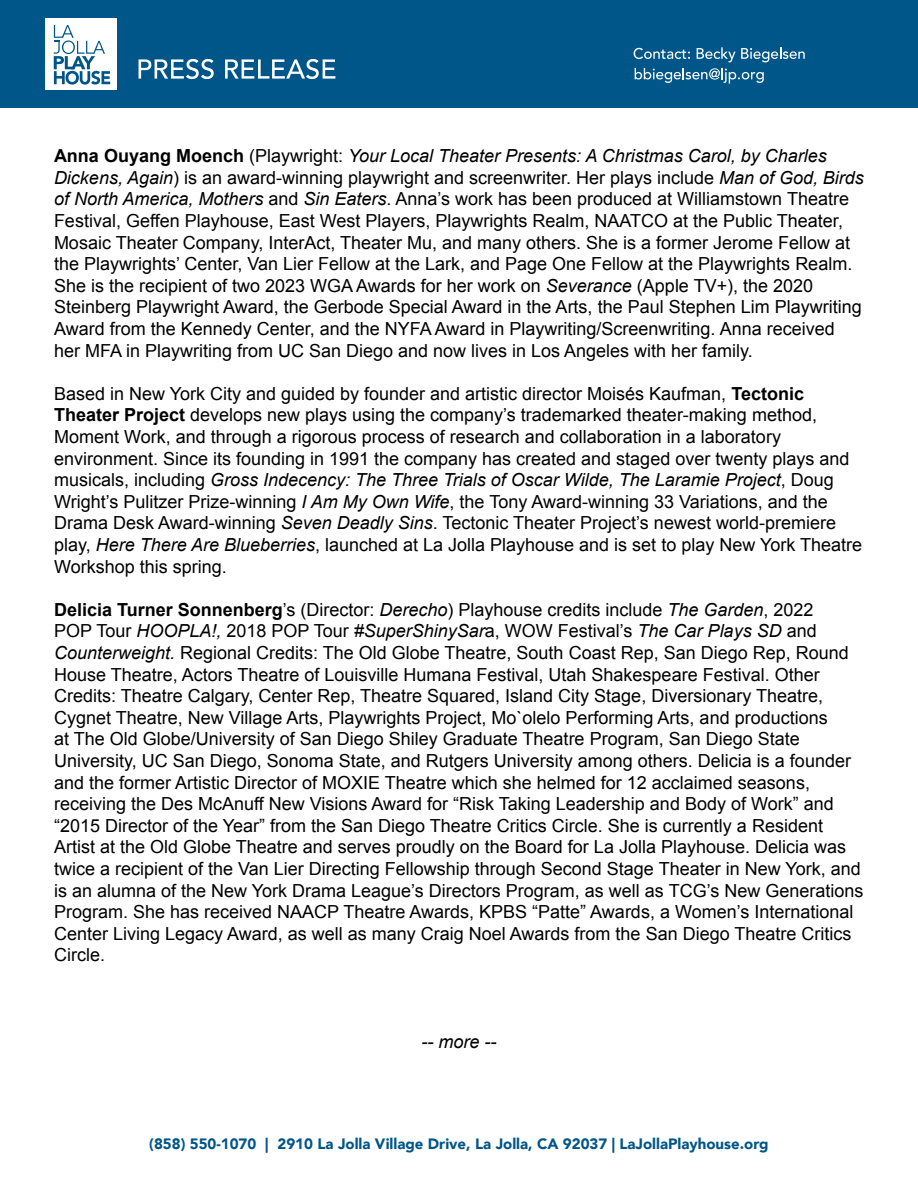
<style>
.page{position:relative;width:918px;height:1188px;background:#fff}
.page>*{position:absolute;margin:0;border:0;box-sizing:border-box;transform-origin:0 0}
.t1{font:18px/21.6px "Arial";color:#000}
.t2{font:italic 18px "Arial";color:#000}
.t3{font:900 15px "Avenir";color:#005688}
.s1{font-weight:700}
.s2{font-style:italic}
</style>
<div class="page">
<div style="left:0;top:0;width:918px;height:107px;background:#005688"></div>
<svg style="left:139px;top:59px;width:75px;height:20px"></svg>
<svg style="left:225px;top:59px;width:110px;height:20px"></svg>
<svg style="left:634px;top:48px;width:56px;height:11px"></svg>
<svg style="left:697px;top:47px;width:38px;height:15px"></svg>
<svg style="left:741px;top:47px;width:64px;height:15px"></svg>
<svg style="left:635px;top:68px;width:129px;height:16px"></svg>
<div style="left:45px;top:19px;width:72px;height:71px;background:#fff"></div>
<svg style="left:54px;top:25px;width:56px;height:60px"></svg>
<p class="t1" style="left:54px;top:145px;width:811px"><span class="s1">Anna Ouyang Moench</span> (Playwright: <span class="s2">Your Local Theater Presents: A Christmas Carol, by Charles Dickens, Again</span>) is an award-winning playwright and screenwriter. Her plays include <span class="s2">Man of God, Birds of North America, Mothers</span> and <span class="s2">Sin Eaters</span>. Anna’s work has been produced at Williamstown Theatre Festival, Geffen Playhouse, East West Players, Playwrights Realm, NAATCO at the Public Theater, Mosaic Theater Company, InterAct, Theater Mu, and many others. She is a former Jerome Fellow at the Playwrights’ Center, Van Lier Fellow at the Lark, and Page One Fellow at the Playwrights Realm.<br>She is the recipient of two 2023 WGA Awards for her work on <span class="s2">Severance</span> (Apple TV+), the 2020<br>Steinberg Playwright Award, the Gerbode Special Award in the Arts, the Paul Stephen Lim Playwriting Award from the Kennedy Center, and the NYFA Award in Playwriting/Screenwriting. Anna received her MFA in Playwriting from UC San Diego and now lives in Los Angeles with her family.</p>
<p class="t1" style="left:54px;top:383px;width:810px">Based in New York City and guided by founder and artistic director Moisés Kaufman, <span class="s1">Tectonic Theater Project</span> develops new plays using the company’s trademarked theater-making method, Moment Work, and through a rigorous process of research and collaboration in a laboratory environment. Since its founding in 1991 the company has created and staged over twenty plays and musicals, including <span class="s2">Gross Indecency: The Three Trials of Oscar Wilde, The Laramie Project</span>, Doug Wright’s Pulitzer Prize-winning <span class="s2">I Am My Own Wife</span>, the Tony Award-winning 33 Variations, and the Drama Desk Award-winning <span class="s2">Seven Deadly Sins</span>. Tectonic Theater Project’s newest world-premiere play, <span class="s2">Here There Are Blueberries</span>, launched at La Jolla Playhouse and is set to play New York Theatre Workshop this spring.</p>
<p class="t1" style="left:54px;top:599px;width:811px"><span class="s1">Delicia Turner Sonnenberg</span>’s (Director: <span class="s2">Derecho</span>) Playhouse credits include <span class="s2">The Garden</span>, 2022<br>POP Tour <span class="s2">HOOPLA!,</span> 2018 POP Tour <span class="s2">#SuperShinySar</span>a, WOW Festival’s <span class="s2">The Car Plays SD</span> and <span class="s2">Counterweight.</span> Regional Credits: The Old Globe Theatre, South Coast Rep, San Diego Rep, Round House Theatre, Actors Theatre of Louisville Humana Festival, Utah Shakespeare Festival. Other Credits: Theatre Calgary, Center Rep, Theatre Squared, Island City Stage, Diversionary Theatre, Cygnet Theatre, New Village Arts, Playwrights Project, Mo`olelo Performing Arts, and productions<br>at The Old Globe/University of San Diego Shiley Graduate Theatre Program, San Diego State University, UC San Diego, Sonoma State, and Rutgers University among others. Delicia is a founder and the former Artistic Director of MOXIE Theatre which she helmed for 12 acclaimed seasons, receiving the Des McAnuff New Visions Award for “Risk Taking Leadership and Body of Work” and “2015 Director of the Year” from the San Diego Theatre Critics Circle. She is currently a Resident Artist at the Old Globe Theatre and serves proudly on the Board for La Jolla Playhouse. Delicia was twice a recipient of the Van Lier Directing Fellowship through Second Stage Theater in New York, and is an alumna of the New York Drama League’s Directors Program, as well as TCG’s New Generations Program. She has received NAACP Theatre Awards, KPBS “Patte” Awards, a Women’s International Center Living Legacy Award, as well as many Craig Noel Awards from the San Diego Theatre Critics Circle.</p>
<p class="t2" style="left:422px;top:1030px;width:76px">-- more --</p>
<p class="t3" style="left:149px;top:1131px;width:621px">(858) 550-1070 | 2910 La Jolla Village Drive, La Jolla, CA 92037 | LaJollaPlayhouse.org</p>
</div>
